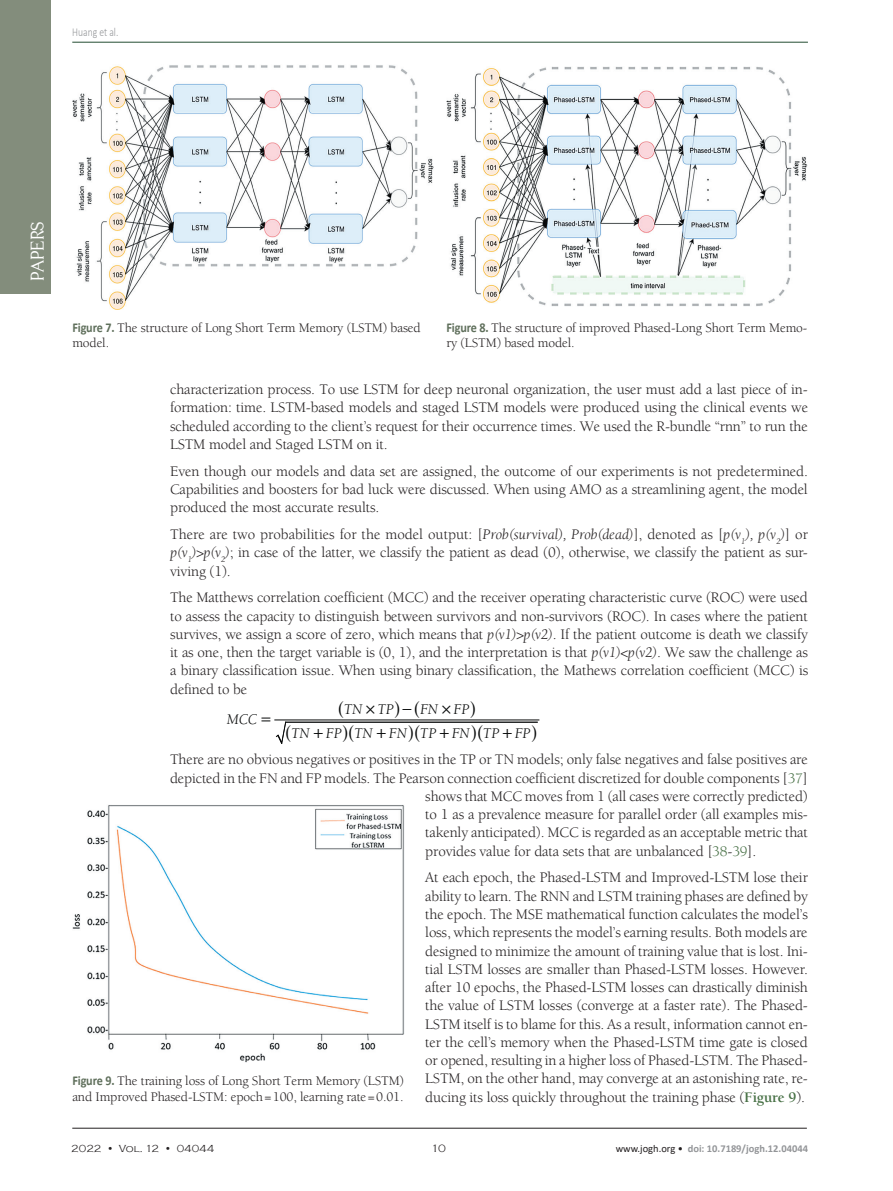
<style>
.page{position:relative;width:893px;height:1191px;background:#fff}
.page>*{position:absolute;margin:0;border:0;box-sizing:border-box;transform-origin:0 0}
.t1{font:18px "Centabel";color:#fff}
.t2{font:italic 15.15px "Berkeley Std";color:#070909}
.Tekst_Osnovni{font:15px/18.3px "Berkeley Std";letter-spacing:-.01em;color:#231f20;text-align:justify}
.potpisi_slike{font:13.5px/15.8px "Berkeley Std";letter-spacing:-.01em;color:#231f20}
.t3{font:300 12px "Calibri";color:#939598;scale:.8 1}
.t4{font:300 10.95px "Copperplate Gothic";color:#231f20}
.t5{font:700 10.5px "Calibri";color:#939598}
.t6{font:300 10.5px "Copperplate Gothic";color:#231f20}
.s1{font-family:"Calibri";font-weight:700;color:#5f6f5b}
.s2{font-style:italic}
.s3{color:#477045}
.s4{font-weight:700;color:#477045}
.s5{font-weight:400;color:#231f20}
</style>
<div class="page">
<hr style="left:72px;top:1128px;width:735px;height:1px;background:#231f20">
<hr style="left:72px;top:42px;width:736px;height:1px;background:#244d32">
<div style="left:0;top:0;width:51px;height:293px;background:#838d7c"></div>
<hr style="left:275px;top:719px;width:264px;height:1px;background:#070909">
<img style="left:72px;top:65px;width:362px;height:244px">
<img style="left:446px;top:67px;width:362px;height:239px">
<img style="left:72px;top:805px;width:332px;height:257px">
<svg style="left:276px;top:719px;width:261px;height:25px"></svg>
<p class="t3" style="left:72px;top:25px;width:59px">Huang et al.</p>
<p class="t1" style="left:27px;top:281px;width:61px;rotate:-90deg">PAPERS</p>
<p class="potpisi_slike" style="left:72px;top:320px;width:350px"><span class="s1">Figure 7.</span> The structure of Long Short Term Memory (LSTM) based model.</p>
<p class="potpisi_slike" style="left:446px;top:320px;width:362px"><span class="s1">Figure 8.</span> The structure of improved Phased-Long Short Term Memo&shy;ry (LSTM) based model.</p>
<p class="Tekst_Osnovni" style="left:170px;top:380px;width:639px">characterization process. To use LSTM for deep neuronal organization, the user must add a last piece of in&shy;formation: time. LSTM-based models and staged LSTM models were produced using the clinical events we scheduled according to the client’s request for their occurrence times. We used the R-bundle “rnn” to run the LSTM model and Staged LSTM on it.</p>
<p class="Tekst_Osnovni" style="left:170px;top:462px;width:639px">Even though our models and data set are assigned, the outcome of our experiments is not predetermined.<br>Capabilities and boosters for bad luck were discussed. When using AMO as a streamlining agent, the model produced the most accurate results.</p>
<p class="Tekst_Osnovni" style="left:170px;top:525px;width:639px">There are two probabilities for the model output: [<span class="s2">Prob(survival), Prob(dead)</span>], denoted as [<span class="s2">p(v</span><sub>1</sub><span class="s2">), p(v</span><sub>2</sub><span class="s2">)</span>] or <span class="s2">p(v</span><sub>1</sub><span class="s2">)&gt;p(v</span><sub>2</sub><span class="s2">)</span>; in case of the latter, we classify the patient as dead (0), otherwise, we classify the patient as sur&shy;viving (1).</p>
<p class="Tekst_Osnovni" style="left:170px;top:589px;width:640px">The Matthews correlation coefficient (MCC) and the receiver operating characteristic curve (ROC) were used to assess the capacity to distinguish between survivors and non-survivors (ROC). In cases where the patient survives, we assign a score of zero, which means that <span class="s2">p(v1)&gt;p(v2)</span>. If the patient outcome is death we classify it as one, then the target variable is (0, 1), and the interpretation is that <span class="s2">p(v1)&lt;p(v2)</span>. We saw the challenge as a binary classification issue. When using binary classification, the Mathews correlation coefficient (MCC) is defined to be</p>
<p class="t2" style="left:344px;top:701px;width:51px">TN TP</p>
<p class="t2" style="left:420px;top:701px;width:50px">FN FP</p>
<p class="t2" style="left:227px;top:711px;width:32px">MCC</p>
<p class="t2" style="left:291px;top:725px;width:241px">TN FP TN FN TP FN TP FP</p>
<p class="Tekst_Osnovni" style="left:170px;top:750px;width:639px">There are no obvious negatives or positives in the TP or TN models; only false negatives and false positives are</p>
<p class="Tekst_Osnovni" style="left:170px;top:769px;width:639px">depicted in the FN and FP models. The Pearson connection coefficient discretized for double components [<span class="s3">37</span>]</p>
<p class="Tekst_Osnovni" style="left:425px;top:787px;width:384px">shows that MCC moves from 1 (all cases were correctly predicted)</p>
<p class="Tekst_Osnovni" style="left:425px;top:805px;width:384px">to 1 as a prevalence measure for parallel order (all examples mis-</p>
<p class="Tekst_Osnovni" style="left:425px;top:823px;width:384px">takenly anticipated). MCC is regarded as an acceptable metric that</p>
<p class="Tekst_Osnovni" style="left:425px;top:842px;width:333px">provides value for data sets that are unbalanced [<span class="s3">38</span>-<span class="s3">39</span>].</p>
<p class="Tekst_Osnovni" style="left:425px;top:869px;width:384px">At each epoch, the Phased-LSTM and Improved-LSTM lose their ability to learn. The RNN and LSTM training phases are defined by the epoch. The MSE mathematical function calculates the model’s loss, which represents the model’s earning results. Both models are designed to minimize the amount of training value that is lost. Ini&shy;tial LSTM losses are smaller than Phased-LSTM losses. However. after 10 epochs, the Phased-LSTM losses can drastically diminish the value of LSTM losses (converge at a faster rate). The Phased-LSTM itself is to blame for this. As a result, information cannot en&shy;ter the cell’s memory when the Phased-LSTM time gate is closed or opened, resulting in a higher loss of Phased-LSTM. The Phased-LSTM, on the other hand, may converge at an astonishing rate, re&shy;ducing its loss quickly throughout the training phase (<span class="s4">Figure 9</span>).</p>
<p class="potpisi_slike" style="left:72px;top:1073px;width:333px"><span class="s1">Figure 9.</span> The training loss of Long Short Term Memory (LSTM) and Improved Phased-LSTM: epoch=100, learning rate=0.01.</p>
<p class="t6" style="left:71px;top:1142px;width:145px">2022 • Vol. 12 • 04044</p>
<p class="t4" style="left:431px;top:1142px;width:16px">10</p>
<p class="t5" style="left:616px;top:1141px;width:194px"><span class="s5">www.jogh.org •</span> doi: 10.7189/jogh.12.04044</p>
</div>
